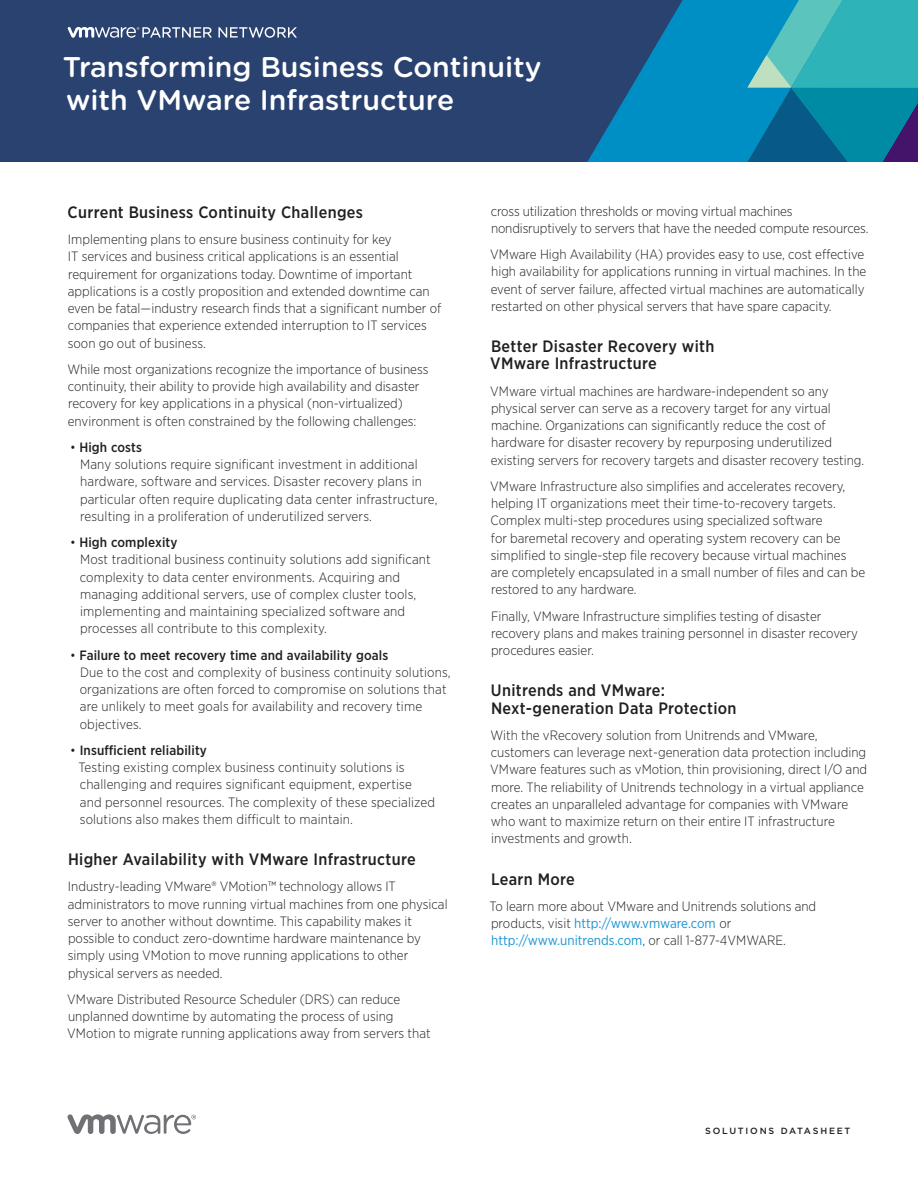
<style>
.page{position:relative;width:918px;height:1188px;background:#fff}
.page>*{position:absolute;margin:0;border:0;box-sizing:border-box;transform-origin:0 0}
._1a_Main_Title{font:500 28.5px "Gotham Rounded";color:#fff}
._4a_Subhead_1{font:500 16.5px/17.2px "Gotham Narrow";letter-spacing:.02em;color:#231f20}
._5a_Body{font:300 13.5px/17.2px "Gotham Narrow";color:#231f20}
._5b_Body_w__bullets{font:300 13.5px/17.2px "Gotham Narrow";letter-spacing:.01em;color:#231f20}
.Folio{font:500 9px "Gotham";letter-spacing:.2em;color:#231f20}
.s1{font-weight:500}
.s2{font-weight:400;color:#1c94d2}
</style>
<div class="page">
<div style="left:0;top:0;width:918px;height:162px;background:#294270"></div>
<svg style="left:587px;top:0;width:331px;height:162px;background:#1787ac"></svg>
<svg style="left:68px;top:1114px;width:128px;height:20px"></svg>
<svg style="left:68px;top:27px;width:144px;height:11px"></svg>
<svg style="left:218px;top:27px;width:79px;height:11px"></svg>
<p class="_1a_Main_Title" style="left:63px;top:46px;width:480px">Transforming Business Continuity</p>
<p class="_1a_Main_Title" style="left:66px;top:79px;width:390px">with VMware Infrastructure</p>
<p class="_4a_Subhead_1" style="left:68px;top:203px;width:297px">Current Business Continuity Challenges</p>
<p class="_5a_Body" style="left:68px;top:231px;width:375px">Implementing plans to ensure business continuity for key<br>IT services and business critical applications is an essential requirement for organizations today. Downtime of important applications is a costly proposition and extended downtime can even be fatal—industry research finds that a significant number of companies that experience extended interruption to IT services soon go out of business.</p>
<p class="_5a_Body" style="left:67px;top:360px;width:363px">While most organizations recognize the importance of business continuity, their ability to provide high availability and disaster recovery for key applications in a physical (non-virtualized) environment is often constrained by the following challenges:</p>
<p class="_5b_Body_w__bullets" style="left:80px;top:438px;width:359px;text-indent:-10px">• <span class="s1">High costs<br></span>Many solutions require significant investment in additional hardware, software and services. Disaster recovery plans in particular often require duplicating data center infrastructure, resulting in a proliferation of underutilized servers.</p>
<p class="_5b_Body_w__bullets" style="left:80px;top:534px;width:353px;text-indent:-10px">• <span class="s1">High complexity<br></span>Most traditional business continuity solutions add significant complexity to data center environments. Acquiring and managing additional servers, use of complex cluster tools, implementing and maintaining specialized software and processes all contribute to this complexity.</p>
<p class="_5b_Body_w__bullets" style="left:80px;top:646px;width:372px;text-indent:-10px">• <span class="s1">Failure to meet recovery time and availability goals<br></span>Due to the cost and complexity of business continuity solutions, organizations are often forced to compromise on solutions that are unlikely to meet goals for availability and recovery time objectives.</p>
<p class="_5b_Body_w__bullets" style="left:79px;top:741px;width:358px;text-indent:-8px">• <span class="s1">Insufficient reliability<br></span>Testing existing complex business continuity solutions is challenging and requires significant equipment, expertise and personnel resources. The complexity of these specialized solutions also makes them difficult to maintain.</p>
<p class="_4a_Subhead_1" style="left:68px;top:851px;width:349px">Higher Availability with VMware Infrastructure</p>
<p class="_5a_Body" style="left:68px;top:878px;width:381px">Industry-leading VMware® VMotion™ technology allows IT administrators to move running virtual machines from one physical server to another without downtime. This capability makes it possible to conduct zero-downtime hardware maintenance by simply using VMotion to move running applications to other physical servers as needed.</p>
<p class="_5a_Body" style="left:67px;top:990px;width:365px">VMware Distributed Resource Scheduler (DRS) can reduce unplanned downtime by automating the process of using<br>VMotion to migrate running applications away from servers that</p>
<p class="_5a_Body" style="left:491px;top:202px;width:379px">cross utilization thresholds or moving virtual machines nondisruptively to servers that have the needed compute resources.</p>
<p class="_5a_Body" style="left:490px;top:245px;width:378px">VMware High Availability (HA) provides easy to use, cost effective high availability for applications running in virtual machines. In the event of server failure, affected virtual machines are automatically restarted on other physical servers that have spare capacity.</p>
<p class="_4a_Subhead_1" style="left:490px;top:337px;width:226px">Better Disaster Recovery with<br>VMware Infrastructure</p>
<p class="_5a_Body" style="left:490px;top:382px;width:376px">VMware virtual machines are hardware-independent so any physical server can serve as a recovery target for any virtual machine. Organizations can significantly reduce the cost of hardware for disaster recovery by repurposing underutilized existing servers for recovery targets and disaster recovery testing.</p>
<p class="_5a_Body" style="left:490px;top:477px;width:376px">VMware Infrastructure also simplifies and accelerates recovery, helping IT organizations meet their time-to-recovery targets.<br>Complex multi-step procedures using specialized software<br>for baremetal recovery and operating system recovery can be simplified to single-step file recovery because virtual machines are completely encapsulated in a small number of files and can be restored to any hardware.</p>
<p class="_5a_Body" style="left:491px;top:607px;width:369px">Finally, VMware Infrastructure simplifies testing of disaster recovery plans and makes training personnel in disaster recovery procedures easier.</p>
<p class="_4a_Subhead_1" style="left:491px;top:682px;width:247px">Unitrends and VMware:<br>Next-generation Data Protection</p>
<p class="_5a_Body" style="left:490px;top:726px;width:378px">With the vRecovery solution from Unitrends and VMware, customers can leverage next-generation data protection including VMware features such as vMotion, thin provisioning, direct I/O and more. The reliability of Unitrends technology in a virtual appliance creates an unparalleled advantage for companies with VMware who want to maximize return on their entire IT infrastructure investments and growth.</p>
<p class="_4a_Subhead_1" style="left:491px;top:870px;width:85px">Learn More</p>
<p class="_5a_Body" style="left:490px;top:897px;width:328px">To learn more about VMware and Unitrends solutions and products, visit <span class="s2">http://www.vmware.com</span> or <span class="s2">http://www.unitrends.com</span>, or call 1-877-4VMWARE.</p>
<p class="Folio" style="left:705px;top:1125px;width:147px">SOLUTIONS DATASHEET</p>
</div>
